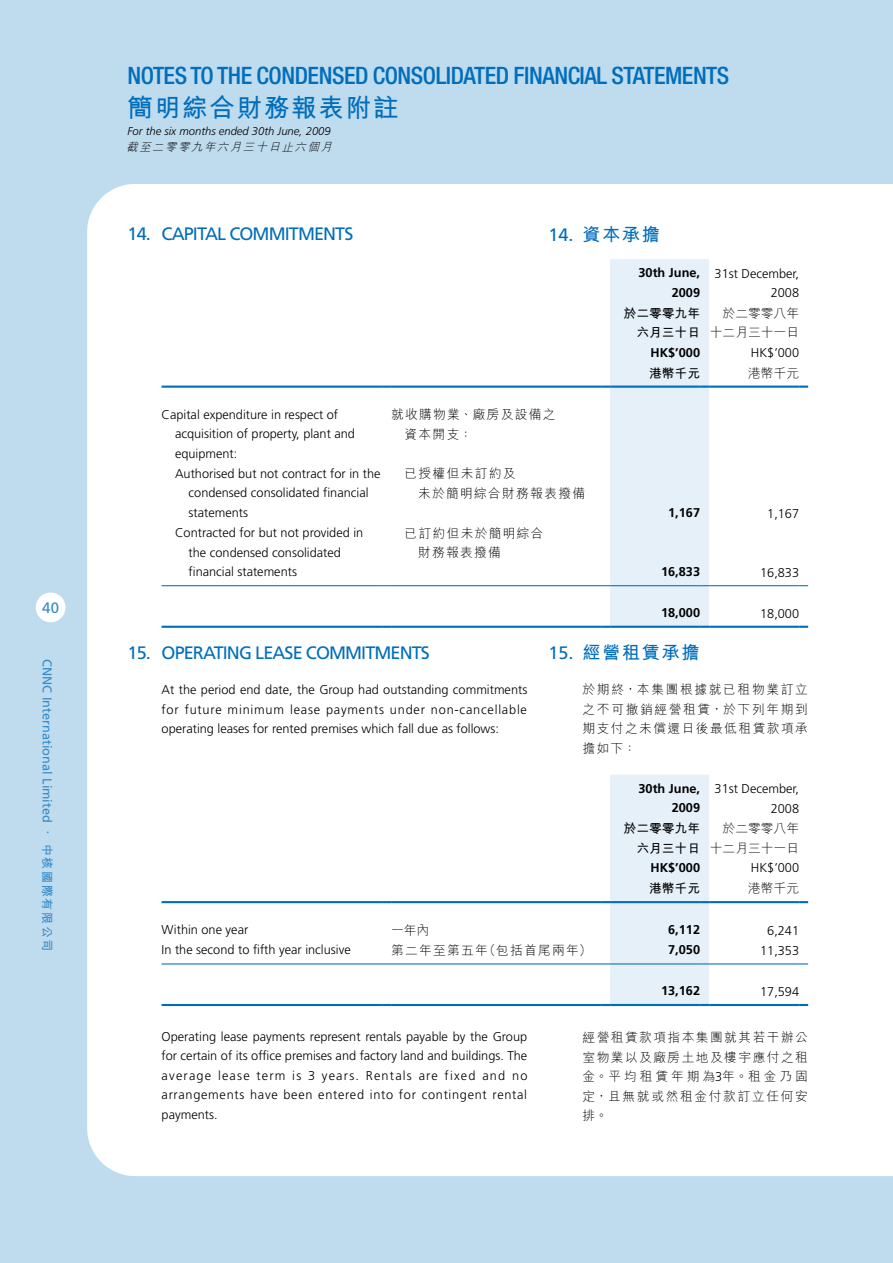
<style>
.page{position:relative;width:893px;height:1263px;background:#bfdbee}
.page>*{position:absolute;margin:0;border:0;box-sizing:border-box;transform-origin:0 0}
.t1{font:700 25.5px "M Hei HK";letter-spacing:.07em;color:#006ebb}
.t2{font:500 condensed 24px "Helvetica Neue LT Std";letter-spacing:-.02em;color:#006ebb}
.t3{font:18px "Frutiger LT Std";letter-spacing:-.05em;color:#006ebb}
.t4{font:700 18px "M Hei HK";letter-spacing:.1em;color:#006ebb}
.t5{font:15px "Frutiger LT Std";color:#338bc9}
.t6{font:300 12.75px/19.5px "Frutiger LT Std";color:#000}
.t7{font:300 12.75px/19.5px "M Hei HK";letter-spacing:.1em;color:#000}
.t8{font:700 12.75px/19.5px "Frutiger LT Std";color:#000;text-align:right}
.t9{font:12.75px "Frutiger LT Std";color:#338bc9}
.t10{font:700 12.75px/19.5px "M Hei HK";color:#000;text-align:right}
.t11{font:300 12.75px/19.5px "M Hei HK";color:#000;text-align:right}
.t12{font:italic 300 11.25px "Frutiger LT Std";color:#000}
.t13{font:italic 300 11.25px "M Hei HK";color:#000}
.s1{font-weight:300;font-size:16.5px}
.s2{font-family:"M Hei HK";font-weight:700;font-size:12px}
.s3{font-family:"Frutiger LT Std";font-weight:400}
.s4{font-family:"Frutiger LT Std"}
</style>
<div class="page">
<div style="left:87px;top:184px;width:805px;height:992px;background:#fff"></div>
<div style="left:36px;top:592px;width:29px;height:30px;background:#fff;border-radius:50%"></div>
<svg style="left:892px;top:184px;width:1px;height:992px"></svg>
<hr style="left:162px;top:386px;width:220px;height:2px;background:#006ebb">
<svg style="left:382px;top:386px;width:9px;height:2px"></svg>
<hr style="left:391px;top:386px;width:210px;height:2px;background:#006ebb">
<hr style="left:709px;top:386px;width:90px;height:2px;background:#006ebb">
<svg style="left:799px;top:386px;width:9px;height:2px"></svg>
<hr style="left:162px;top:626px;width:220px;height:2px;background:#006ebb">
<svg style="left:382px;top:626px;width:9px;height:2px"></svg>
<hr style="left:391px;top:626px;width:210px;height:2px;background:#006ebb">
<hr style="left:709px;top:626px;width:90px;height:2px;background:#006ebb">
<svg style="left:799px;top:626px;width:9px;height:2px"></svg>
<hr style="left:162px;top:585px;width:220px;height:1px;background:#006ebb">
<hr style="left:391px;top:585px;width:210px;height:1px;background:#006ebb">
<svg style="left:601px;top:259px;width:108px;height:369px;background:#e5eff7"></svg>
<hr style="left:709px;top:585px;width:90px;height:1px;background:#006ebb">
<hr style="left:162px;top:901px;width:220px;height:2px;background:#006ebb">
<svg style="left:382px;top:901px;width:9px;height:2px"></svg>
<hr style="left:391px;top:901px;width:210px;height:2px;background:#006ebb">
<hr style="left:709px;top:901px;width:90px;height:2px;background:#006ebb">
<svg style="left:799px;top:901px;width:9px;height:2px"></svg>
<hr style="left:162px;top:1004px;width:220px;height:2px;background:#006ebb">
<svg style="left:382px;top:1004px;width:9px;height:2px"></svg>
<hr style="left:391px;top:1004px;width:210px;height:2px;background:#006ebb">
<hr style="left:709px;top:1004px;width:90px;height:2px;background:#006ebb">
<svg style="left:799px;top:1004px;width:9px;height:2px"></svg>
<hr style="left:162px;top:963px;width:220px;height:1px;background:#006ebb">
<hr style="left:391px;top:963px;width:210px;height:1px;background:#006ebb">
<svg style="left:601px;top:775px;width:108px;height:231px;background:#e3eef7"></svg>
<hr style="left:709px;top:963px;width:90px;height:1px;background:#006ebb">
<p class="t5" style="left:42px;top:599px;width:18px">40</p>
<p class="t9" style="left:55px;top:659px;width:294px;rotate:90deg">CNNC International Limited <span class="s1">·</span> <span class="s2">中核國際有限公司</span></p>
<h2 class="t2" style="left:128px;top:61px;width:603px">NOTES TO THE CONDENSED CONSOLIDATED FINANCIAL STATEMENTS</h2>
<h1 class="t1" style="left:128px;top:89px;width:273px">簡明綜合財務報表附註</h1>
<p class="t12" style="left:128px;top:125px;width:205px">For the six months ended 30th June, 2009</p>
<p class="t13" style="left:126px;top:139px;width:211px">截至二零零九年六月三十日止六個月</p>
<h3 class="t3" style="left:128px;top:223px;width:227px">14. CAPITAL COMMITMENTS</h3>
<h3 class="t4" style="left:549px;top:222px;width:113px"><span class="s3">14.</span> 資本承擔</h3>
<p class="t8" style="left:638px;top:263px;width:63px">30th June,<br>2009</p>
<p class="t6" style="left:715px;top:264px;width:86px;text-align:right">31st December,<br>2008</p>
<p class="t10" style="left:624px;top:302px;width:78px">於二零零九年六月三十日</p>
<p class="t11" style="left:710px;top:303px;width:91px">於二零零八年十二月三十一日</p>
<p class="t8" style="left:650px;top:343px;width:51px">HK$’000</p>
<p class="t6" style="left:751px;top:343px;width:50px">HK$’000</p>
<p class="t10" style="left:649px;top:362px;width:52px">港幣千元</p>
<p class="t7" style="left:748px;top:363px;width:52px">港幣千元</p>
<p class="t6" style="left:175px;top:405px;width:181px;text-indent:-14px">Capital expenditure in respect of acquisition of property, plant and equipment:</p>
<p class="t7" style="left:405px;top:404px;width:152px;text-indent:-14px">就收購物業、廠房及設備之資本開支：</p>
<p class="t6" style="left:189px;top:464px;width:193px;text-indent:-14px">Authorised but not contract for in the condensed consolidated financial statements</p>
<p class="t7" style="left:418px;top:463px;width:169px;text-indent:-14px">已授權但未訂約及<br>未於簡明綜合財務報表撥備</p>
<p class="t6" style="left:189px;top:523px;width:176px;text-indent:-14px">Contracted for but not provided in the condensed consolidated financial statements</p>
<p class="t7" style="left:418px;top:523px;width:127px;text-indent:-14px">已訂約但未於簡明綜合財務報表撥備</p>
<p class="t8" style="left:668px;top:503px;width:33px">1,167</p>
<p class="t6" style="left:767px;top:504px;width:33px">1,167</p>
<p class="t8" style="left:661px;top:562px;width:40px">16,833</p>
<p class="t6" style="left:760px;top:563px;width:40px">16,833</p>
<p class="t8" style="left:661px;top:603px;width:40px">18,000</p>
<p class="t6" style="left:760px;top:604px;width:40px">18,000</p>
<h3 class="t3" style="left:128px;top:642px;width:304px">15. OPERATING LEASE COMMITMENTS</h3>
<p class="t6" style="left:162px;top:680px;width:367px;text-align:justify">At the period end date, the Group had outstanding commitments for future minimum lease payments under non-cancellable operating leases for rented premises which fall due as follows:</p>
<h3 class="t4" style="left:549px;top:639px;width:153px"><span class="s3">15.</span> 經營租賃承擔</h3>
<p class="t7" style="left:583px;top:679px;width:227px;text-align:justify">於期終，本集團根據就已租物業訂立之不可撤銷經營租賃，於下列年期到期支付之未償還日後最低租賃款項承擔如下：</p>
<p class="t8" style="left:638px;top:778px;width:63px">30th June,<br>2009</p>
<p class="t6" style="left:715px;top:779px;width:86px;text-align:right">31st December,<br>2008</p>
<p class="t10" style="left:624px;top:818px;width:78px">於二零零九年六月三十日</p>
<p class="t11" style="left:710px;top:818px;width:91px">於二零零八年十二月三十一日</p>
<p class="t8" style="left:650px;top:858px;width:51px">HK$’000</p>
<p class="t6" style="left:751px;top:858px;width:50px">HK$’000</p>
<p class="t10" style="left:649px;top:878px;width:52px">港幣千元</p>
<p class="t7" style="left:748px;top:878px;width:52px">港幣千元</p>
<p class="t6" style="left:162px;top:920px;width:88px">Within one year</p>
<p class="t7" style="left:391px;top:920px;width:40px">一年內</p>
<p class="t8" style="left:668px;top:920px;width:33px">6,112</p>
<p class="t6" style="left:767px;top:921px;width:33px">6,241</p>
<p class="t6" style="left:162px;top:940px;width:191px">In the second to fifth year inclusive</p>
<p class="t7" style="left:391px;top:940px;width:202px">第二年至第五年（包括首尾兩年）</p>
<p class="t8" style="left:668px;top:940px;width:33px">7,050</p>
<p class="t6" style="left:760px;top:941px;width:40px">11,353</p>
<p class="t8" style="left:661px;top:981px;width:40px">13,162</p>
<p class="t6" style="left:760px;top:982px;width:40px">17,594</p>
<p class="t6" style="left:162px;top:1027px;width:367px;text-align:justify">Operating lease payments represent rentals payable by the Group for certain of its office premises and factory land and buildings. The average lease term is 3 years. Rentals are fixed and no arrangements have been entered into for contingent rental payments.</p>
<p class="t7" style="left:583px;top:1027px;width:227px;text-align:justify">經營租賃款項指本集團就其若干辦公室物業以及廠房土地及樓宇應付之租金。平均租賃年期為<span class="s4">3</span>年。租金乃固定，且無就或然租金付款訂立任何安排。</p>
</div>
